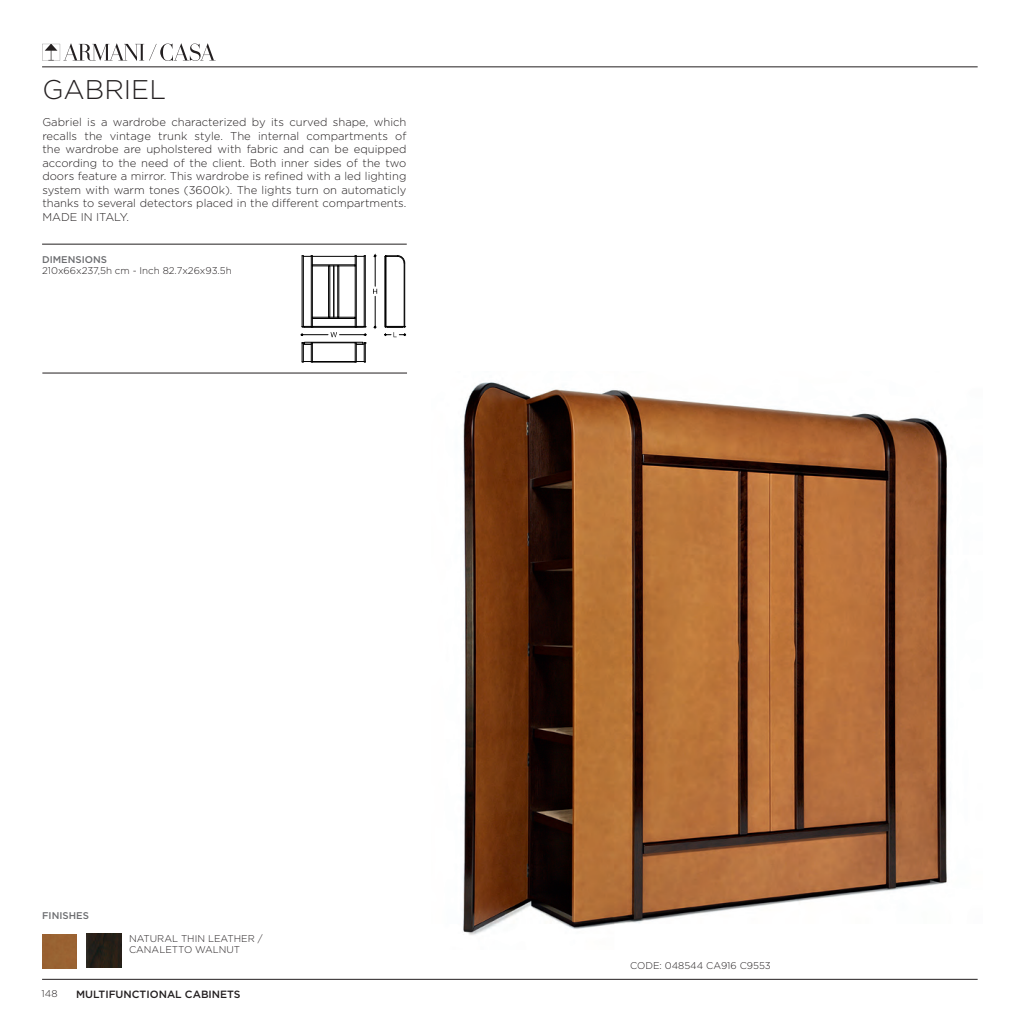
<style>
.page{position:relative;width:1020px;height:1024px;background:#fff}
.page>*{position:absolute;margin:0;border:0;box-sizing:border-box;transform-origin:0 0}
.Nome_Oggetto{font:300 27px "Gotham";color:#231f20}
.MADE_IN_ITALY{font:300 11.25px/13.5px "Gotham";color:#231f20;text-align:justify}
.t1{font:500 10.5px "Gotham";color:#231f20}
.misure{font:300 9.75px "Gotham";color:#231f20}
.descrizioni_finiture{font:300 9.75px "Gotham";color:#231f20}
.Codice_Prodotto_foto{font:300 9.75px "Gotham";color:#231f20}
.Dimensions_Available{font:500 9.75px "Gotham";color:#6c6d70}
</style>
<div class="page">
<hr style="left:42px;top:978px;width:936px;height:1px;background:#231f20">
<svg style="left:42px;top:43px;width:174px;height:18px"></svg>
<hr style="left:42px;top:66px;width:936px;height:1px;background:#231f20">
<hr style="left:42px;top:244px;width:365px;height:1px;background:#231f20">
<hr style="left:42px;top:373px;width:365px;height:1px;background:#231f20">
<hr style="left:311px;top:256px;width:1px;height:71px;background:#000">
<hr style="left:312px;top:256px;width:1px;height:71px;background:#000">
<hr style="left:356px;top:256px;width:1px;height:71px;background:#000">
<hr style="left:355px;top:256px;width:1px;height:71px;background:#000">
<hr style="left:312px;top:256px;width:43px;height:1px;background:#000">
<svg style="left:312px;top:264px;width:44px;height:55px"></svg>
<hr style="left:303px;top:256px;width:1px;height:71px;background:#000">
<hr style="left:302px;top:256px;width:1px;height:71px;background:#000">
<svg style="left:302px;top:255px;width:11px;height:2px"></svg>
<hr style="left:365px;top:256px;width:1px;height:71px;background:#000">
<hr style="left:364px;top:256px;width:1px;height:71px;background:#000">
<svg style="left:355px;top:255px;width:11px;height:2px"></svg>
<svg style="left:302px;top:326px;width:64px;height:37px"></svg>
<hr style="left:375px;top:256px;width:1px;height:30px;background:#000">
<hr style="left:375px;top:296px;width:1px;height:31px;background:#000">
<svg style="left:373px;top:289px;width:4px;height:5px"></svg>
<svg style="left:385px;top:255px;width:21px;height:82px"></svg>
<img style="left:463px;top:382px;width:484px;height:553px">
<img style="left:42px;top:934px;width:34px;height:34px">
<img style="left:87px;top:933px;width:34px;height:34px">
<p class="Nome_Oggetto" style="left:42px;top:73px;width:125px">GABRIEL</p>
<p class="MADE_IN_ITALY" style="left:42px;top:115px;width:366px">Gabriel is a wardrobe characterized by its curved shape, which recalls the vintage trunk style. The internal compartments of the wardrobe are upholstered with fabric and can be equipped according to the need of the client. Both inner sides of the two doors feature a mirror. This wardrobe is refined with a led lighting system with warm tones (3600k). The lights turn on automaticly thanks to several detectors placed in the different compartments.<br>MADE IN ITALY.</p>
<p class="Dimensions_Available" style="left:42px;top:253px;width:66px">DIMENSIONS</p>
<p class="misure" style="left:42px;top:265px;width:191px">210x66x237,5h cm - Inch 82.7x26x93.5h</p>
<p class="Dimensions_Available" style="left:42px;top:909px;width:48px">FINISHES</p>
<p class="descrizioni_finiture" style="left:129px;top:931px;width:135px">NATURAL THIN LEATHER /</p>
<p class="descrizioni_finiture" style="left:129px;top:943px;width:113px">CANALETTO WALNUT</p>
<p class="misure" style="left:42px;top:987px;width:18px">148</p>
<p class="t1" style="left:76px;top:987px;width:166px">MULTIFUNCTIONAL CABINETS</p>
<p class="Codice_Prodotto_foto" style="left:630px;top:959px;width:142px">CODE: 048544 CA916 C9553</p>
</div>
